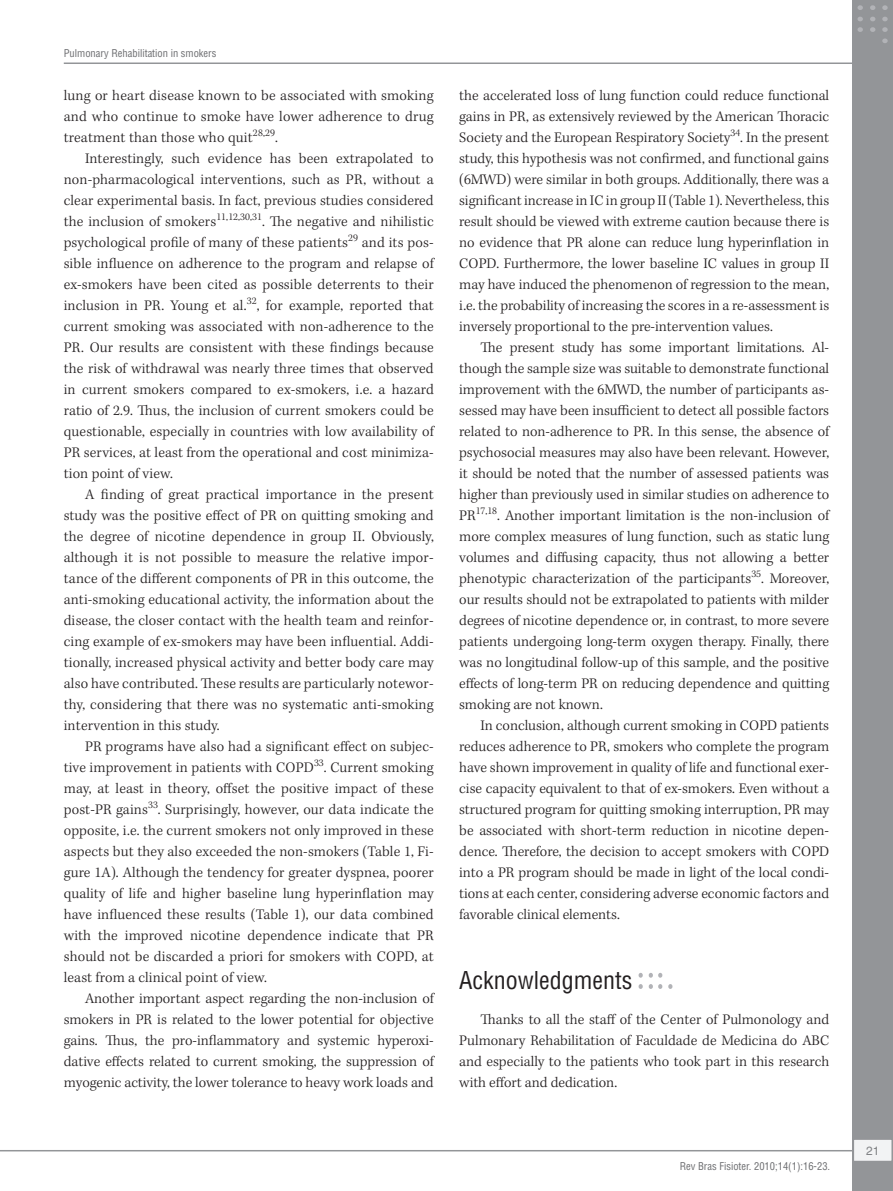
<style>
.page{position:relative;width:893px;height:1191px;background:#fff}
.page>*{position:absolute;margin:0;border:0;box-sizing:border-box;transform-origin:0 0}
.z04_0_Sub1{font:condensed 24px "Helvetica LT Std";color:#231f20}
.z05_0_texto_txt{font:300 15px/21px "Kepler Std";letter-spacing:.005em;color:#231f20;text-align:justify}
.t1{font:12px "Helvetica LT Std";color:#808285}
.t2{font:condensed 10.5px "Helvetica LT Std";color:#6c6d70}
</style>
<div class="page">
<hr style="left:0;top:1150px;width:879px;height:1px;background:#939598">
<hr style="left:64px;top:62px;width:810px;height:2px;background:#939598">
<div style="left:853px;top:0;width:40px;height:1191px;background:#939598"></div>
<div style="left:853px;top:1139px;width:39px;height:22px;background:#f2f3f4"></div>
<div style="left:853px;top:1138px;width:40px;height:24px;border:2px solid #939598"></div>
<svg style="left:857px;top:27px;width:6px;height:5px"></svg>
<svg style="left:857px;top:17px;width:6px;height:4px"></svg>
<svg style="left:857px;top:5px;width:6px;height:5px"></svg>
<svg style="left:870px;top:27px;width:5px;height:5px"></svg>
<svg style="left:870px;top:17px;width:5px;height:4px"></svg>
<svg style="left:870px;top:5px;width:5px;height:5px"></svg>
<svg style="left:882px;top:27px;width:6px;height:5px"></svg>
<svg style="left:882px;top:38px;width:6px;height:5px"></svg>
<svg style="left:882px;top:17px;width:6px;height:4px"></svg>
<svg style="left:882px;top:5px;width:6px;height:5px"></svg>
<svg style="left:668px;top:984px;width:4px;height:5px"></svg>
<svg style="left:649px;top:984px;width:13px;height:5px"></svg>
<svg style="left:639px;top:984px;width:4px;height:5px"></svg>
<svg style="left:649px;top:973px;width:13px;height:4px"></svg>
<svg style="left:639px;top:973px;width:4px;height:4px"></svg>
<p class="t2" style="left:64px;top:46px;width:154px">Pulmonary Rehabilitation in smokers</p>
<p class="z05_0_texto_txt" style="left:64px;top:85px;width:371px">lung or heart disease known to be associated with smoking and who continue to smoke have lower adherence to drug treatment than those who quit<sup>28,29</sup>.</p>
<p class="z05_0_texto_txt" style="left:64px;top:148px;width:371px;text-indent:21px">Interestingly, such evidence has been extrapolated to non-pharmacological interventions, such as PR, without a clear experimental basis. In fact, previous studies considered the inclusion of smokers<sup>11,12,30,31</sup>. The negative and nihilistic psychological profile of many of these patients<sup>29</sup> and its pos&shy;sible influence on adherence to the program and relapse of ex-smokers have been cited as possible deterrents to their inclusion in PR. Young et al.<sup>32</sup>, for example, reported that current smoking was associated with non-adherence to the PR. Our results are consistent with these findings because the risk of withdrawal was nearly three times that observed in current smokers compared to ex-smokers, i.e. a hazard ratio of 2.9. Thus, the inclusion of current smokers could be questionable, especially in countries with low availability of PR services, at least from the operational and cost minimiza&shy;tion point of view.</p>
<p class="z05_0_texto_txt" style="left:64px;top:484px;width:371px;text-indent:21px">A finding of great practical importance in the present study was the positive effect of PR on quitting smoking and the degree of nicotine dependence in group II. Obviously, although it is not possible to measure the relative impor&shy;tance of the different components of PR in this outcome, the anti-smoking educational activity, the information about the disease, the closer contact with the health team and reinfor&shy;cing example of ex-smokers may have been influential. Addi&shy;tionally, increased physical activity and better body care may also have contributed. These results are particularly notewor&shy;thy, considering that there was no systematic anti-smoking intervention in this study.</p>
<p class="z05_0_texto_txt" style="left:64px;top:736px;width:371px;text-indent:21px">PR programs have also had a significant effect on subjec&shy;tive improvement in patients with COPD<sup>33</sup>. Current smoking may, at least in theory, offset the positive impact of these post-PR gains<sup>33</sup>. Surprisingly, however, our data indicate the opposite, i.e. the current smokers not only improved in these aspects but they also exceeded the non-smokers (Table 1, Fi&shy;gure 1A). Although the tendency for greater dyspnea, poorer quality of life and higher baseline lung hyperinflation may have influenced these results (Table 1), our data combined with the improved nicotine dependence indicate that PR should not be discarded a priori for smokers with COPD, at least from a clinical point of view.</p>
<p class="z05_0_texto_txt" style="left:64px;top:988px;width:371px;text-indent:21px">Another important aspect regarding the non-inclusion of smokers in PR is related to the lower potential for objective gains. Thus, the pro-inflammatory and systemic hyperoxi&shy;dative effects related to current smoking, the suppression of myogenic activity, the lower tolerance to heavy work loads and</p>
<p class="z05_0_texto_txt" style="left:459px;top:85px;width:371px">the accelerated loss of lung function could reduce functional gains in PR, as extensively reviewed by the American Thoracic Society and the European Respiratory Society<sup>34</sup>. In the present study, this hypothesis was not confirmed, and functional gains (6MWD) were similar in both groups. Additionally, there was a significant increase in IC in group II (Table 1). Nevertheless, this result should be viewed with extreme caution because there is no evidence that PR alone can reduce lung hyperinflation in COPD. Furthermore, the lower baseline IC values in group II may have induced the phenomenon of regression to the mean, i.e. the probability of increasing the scores in a re-assessment is inversely proportional to the pre-intervention values.</p>
<p class="z05_0_texto_txt" style="left:459px;top:337px;width:371px;text-indent:21px">The present study has some important limitations. Al&shy;though the sample size was suitable to demonstrate functional improvement with the 6MWD, the number of participants as&shy;sessed may have been insufficient to detect all possible factors related to non-adherence to PR. In this sense, the absence of psychosocial measures may also have been relevant. However, it should be noted that the number of assessed patients was higher than previously used in similar studies on adherence to PR<sup>17,18</sup>. Another important limitation is the non-inclusion of more complex measures of lung function, such as static lung volumes and diffusing capacity, thus not allowing a better phenotypic characterization of the participants<sup>35</sup>. Moreover, our results should not be extrapolated to patients with milder degrees of nicotine dependence or, in contrast, to more severe patients undergoing long-term oxygen therapy. Finally, there was no longitudinal follow-up of this sample, and the positive effects of long-term PR on reducing dependence and quitting smoking are not known.</p>
<p class="z05_0_texto_txt" style="left:459px;top:715px;width:371px;text-indent:21px">In conclusion, although current smoking in COPD patients reduces adherence to PR, smokers who complete the program have shown improvement in quality of life and functional exer&shy;cise capacity equivalent to that of ex-smokers. Even without a structured program for quitting smoking interruption, PR may be associated with short-term reduction in nicotine depen&shy;dence. Therefore, the decision to accept smokers with COPD into a PR program should be made in light of the local condi&shy;tions at each center, considering adverse economic factors and favorable clinical elements.</p>
<p class="z04_0_Sub1" style="left:459px;top:965px;width:175px">Acknowledgments</p>
<p class="z05_0_texto_txt" style="left:459px;top:1009px;width:371px;text-indent:21px">Thanks to all the staff of the Center of Pulmonology and Pulmonary Rehabilitation of Faculdade de Medicina do ABC and especially to the patients who took part in this research with effort and dedication.</p>
<p class="t2" style="left:680px;top:1160px;width:152px">Rev Bras Fisioter. 2010;14(1):16-23.</p>
<p class="t1" style="left:866px;top:1143px;width:15px">21</p>
</div>
